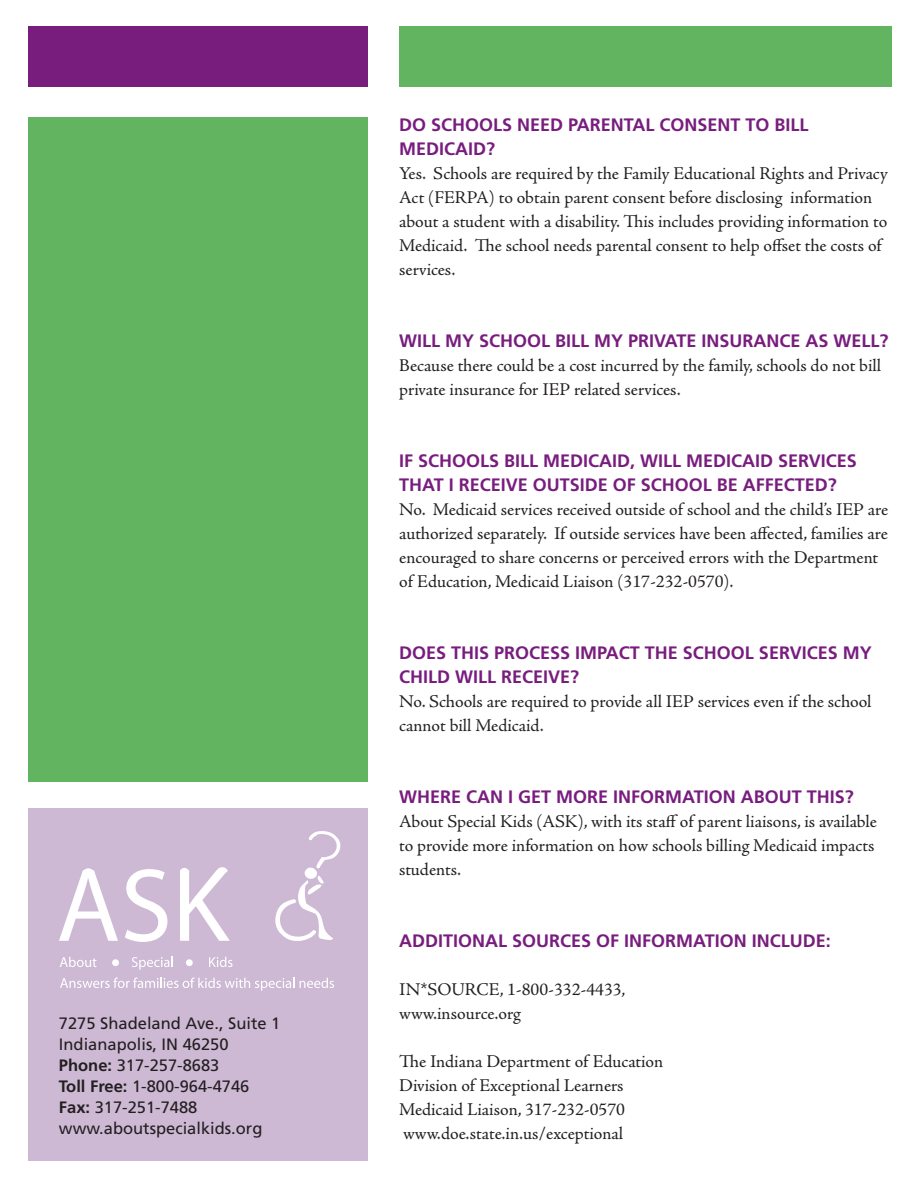
<style>
.page{position:relative;width:918px;height:1188px;background:#fff}
.page>*{position:absolute;margin:0;border:0;box-sizing:border-box;transform-origin:0 0}
.t1{font:18px/24px "Adobe Jenson Pro";letter-spacing:-.005em;color:#231f20}
.t2{font:700 18px/24px "Frutiger";color:#781d7e}
.t3{font:16.5px "Frutiger";color:#231f20}
.s1{font-weight:700}
</style>
<div class="page">
<div style="left:28px;top:26px;width:340px;height:61px;background:#781d7d"></div>
<div style="left:399px;top:26px;width:493px;height:61px;background:#63b461"></div>
<div style="left:28px;top:808px;width:340px;height:353px;background:#ceb9d5"></div>
<svg style="left:60px;top:978px;width:274px;height:13px"></svg>
<svg style="left:60px;top:957px;width:37px;height:10px"></svg>
<svg style="left:132px;top:957px;width:41px;height:13px"></svg>
<svg style="left:209px;top:957px;width:23px;height:10px"></svg>
<div style="left:112px;top:959px;width:7px;height:7px;background:#fff;border-radius:50%"></div>
<div style="left:186px;top:959px;width:7px;height:7px;background:#fff;border-radius:50%"></div>
<svg style="left:275px;top:831px;width:65px;height:110px"></svg>
<svg style="left:59px;top:870px;width:59px;height:71px"></svg>
<svg style="left:125px;top:869px;width:42px;height:73px"></svg>
<div style="left:83px;top:868px;width:11px;height:9px;background:#fff;border-radius:50%"></div>
<svg style="left:180px;top:867px;width:50px;height:74px"></svg>
<div style="left:28px;top:117px;width:340px;height:664px;background:#63b461"></div>
<p class="t3" style="left:59px;top:1014px;width:223px">7275 Shadeland Ave., Suite 1</p>
<p class="t3" style="left:59px;top:1035px;width:171px">Indianapolis, IN 46250</p>
<p class="t3" style="left:59px;top:1056px;width:162px"><span class="s1">PHONE:</span> 317-257-8683</p>
<p class="t3" style="left:59px;top:1077px;width:192px"><span class="s1">TOLL FREE:</span> 1-800-964-4746</p>
<p class="t3" style="left:59px;top:1098px;width:140px"><span class="s1">FAX:</span> 317-251-7488</p>
<p class="t3" style="left:59px;top:1119px;width:205px">www.aboutspecialkids.org</p>
<p class="t2" style="left:399px;top:112px;width:411px">DO SCHOOLS NEED PARENTAL CONSENT TO BILL<br>MEDICAID?</p>
<p class="t1" style="left:399px;top:161px;width:490px">Yes. Schools are required by the Family Educational Rights and Privacy Act (FERPA) to obtain parent consent before disclosing information about a student with a disability. This includes providing information to Medicaid. The school needs parental consent to help offset the costs of services.</p>
<p class="t2" style="left:399px;top:328px;width:491px">WILL MY SCHOOL BILL MY PRIVATE INSURANCE AS WELL?</p>
<p class="t1" style="left:399px;top:353px;width:484px">Because there could be a cost incurred by the family, schools do not bill private insurance for IEP related services.</p>
<p class="t2" style="left:399px;top:448px;width:459px">IF SCHOOLS BILL MEDICAID, WILL MEDICAID SERVICES<br>THAT I RECEIVE OUTSIDE OF SCHOOL BE AFFECTED?</p>
<p class="t1" style="left:399px;top:497px;width:491px">No. Medicaid services received outside of school and the child’s IEP are authorized separately. If outside services have been affected, families are encouraged to share concerns or perceived errors with the Department of Education, Medicaid Liaison (317-232-0570).</p>
<p class="t2" style="left:399px;top:640px;width:474px">DOES THIS PROCESS IMPACT THE SCHOOL SERVICES MY<br>CHILD WILL RECEIVE?</p>
<p class="t1" style="left:399px;top:689px;width:474px">No. Schools are required to provide all IEP services even if the school cannot bill Medicaid.</p>
<p class="t2" style="left:399px;top:784px;width:456px">WHERE CAN I GET MORE INFORMATION ABOUT THIS?</p>
<p class="t1" style="left:399px;top:809px;width:479px">About Special Kids (ASK), with its staff of parent liaisons, is available to provide more information on how schools billing Medicaid impacts students.</p>
<p class="t2" style="left:399px;top:928px;width:433px">ADDITIONAL SOURCES OF INFORMATION INCLUDE:</p>
<p class="t1" style="left:399px;top:977px;width:228px">IN*SOURCE, 1-800-332-4433,</p>
<p class="t1" style="left:399px;top:1001px;width:123px">www.insource.org</p>
<p class="t1" style="left:399px;top:1049px;width:266px">The Indiana Department of Education</p>
<p class="t1" style="left:399px;top:1073px;width:226px">Division of Exceptional Learners</p>
<p class="t1" style="left:399px;top:1097px;width:227px">Medicaid Liaison, 317-232-0570</p>
<p class="t1" style="left:403px;top:1121px;width:222px">www.doe.state.in.us/exceptional</p>
</div>
